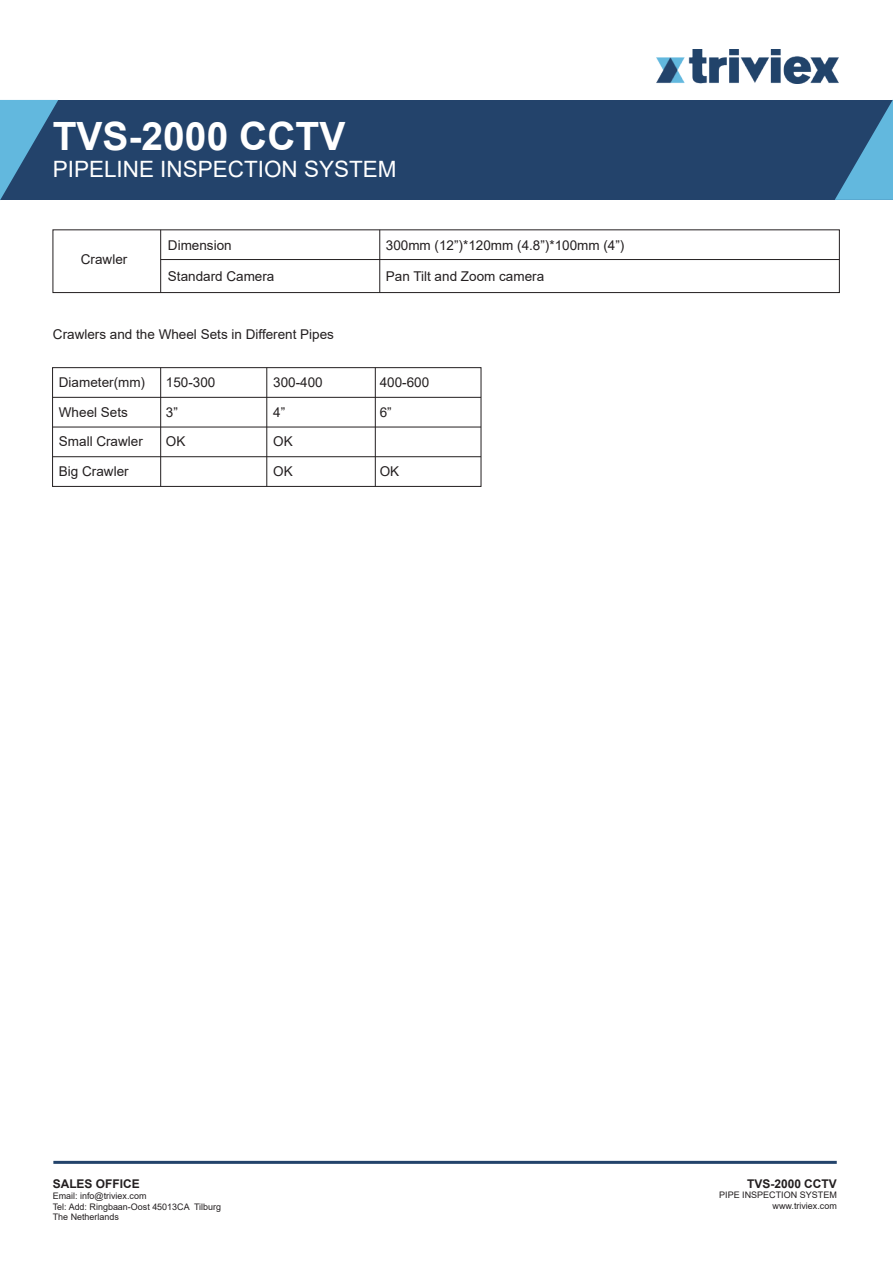
<style>
.page{position:relative;width:893px;height:1263px;background:#fff}
.page>*{position:absolute;margin:0;border:0;box-sizing:border-box;transform-origin:0 0}
.t1{font:700 39px "Arial";color:#fff}
.t2{font:22.5px "Arial";color:#fff}
.t3{font:13.5px/29.7px "Arial";color:#231f20}
.t4{font:700 12px "Arial";color:#231f20}
.t5{font:9px/10.8px "Arial";color:#231f20}
</style>
<div class="page">
<img style="left:657px;top:50px;width:182px;height:33px">
<div style="left:0;top:100px;width:893px;height:100px;background:#23436b"></div>
<svg style="left:835px;top:99px;width:58px;height:101px"></svg>
<svg style="left:0;top:100px;width:58px;height:100px"></svg>
<hr style="left:53px;top:1161px;width:784px;height:3px;background:#23436b">
<div style="left:53px;top:229px;width:787px;height:64px;border:1px solid #231f20"></div>
<hr style="left:160px;top:230px;width:1px;height:63px;background:#231f20">
<hr style="left:379px;top:230px;width:1px;height:63px;background:#231f20">
<hr style="left:161px;top:259px;width:678px;height:1px;background:#231f20">
<div style="left:52px;top:367px;width:429px;height:120px;border:1px solid #231f20"></div>
<hr style="left:53px;top:397px;width:428px;height:1px;background:#231f20">
<hr style="left:53px;top:427px;width:428px;height:1px;background:#231f20">
<hr style="left:53px;top:456px;width:428px;height:1px;background:#231f20">
<hr style="left:160px;top:368px;width:1px;height:118px;background:#231f20">
<hr style="left:266px;top:368px;width:1px;height:118px;background:#231f20">
<hr style="left:375px;top:368px;width:1px;height:118px;background:#231f20">
<h1 class="t1" style="left:53px;top:109px;width:294px">TVS-2000 CCTV</h1>
<h2 class="t2" style="left:53px;top:153px;width:345px">PIPELINE INSPECTION SYSTEM</h2>
<p class="t3" style="left:81px;top:244px;width:48px">Crawler</p>
<p class="t3" style="left:168px;top:230px;width:65px">Dimension</p>
<p class="t3" style="left:168px;top:261px;width:108px">Standard Camera</p>
<p class="t3" style="left:386px;top:230px;width:240px">300mm (12”)*120mm (4.8”)*100mm (4”)</p>
<p class="t3" style="left:386px;top:262px;width:160px">Pan Tilt and Zoom camera</p>
<p class="t3" style="left:53px;top:320px;width:283px">Crawlers and the Wheel Sets in Different Pipes</p>
<p class="t3" style="left:59px;top:367px;width:88px">Diameter(mm)<br>Wheel Sets<br>Small Crawler<br>Big Crawler</p>
<p class="t3" style="left:166px;top:367px;width:51px">150-300<br>3”</p>
<p class="t3" style="left:273px;top:367px;width:51px">300-400</p>
<p class="t3" style="left:380px;top:367px;width:51px">400-600</p>
<p class="t3" style="left:273px;top:397px;width:14px">4”</p>
<p class="t3" style="left:380px;top:397px;width:14px">6”</p>
<p class="t3" style="left:166px;top:427px;width:21px">OK</p>
<p class="t3" style="left:273px;top:427px;width:21px">OK<br>OK</p>
<p class="t3" style="left:380px;top:456px;width:21px">OK</p>
<p class="t4" style="left:53px;top:1175px;width:88px">SALES OFFICE</p>
<p class="t5" style="left:53px;top:1190px;width:170px">Email: info@triviex.com<br>Tel: Add: Ringbaan-Oost 45013CA Tilburg<br>The Netherlands</p>
<p class="t4" style="left:747px;top:1175px;width:91px">TVS-2000 CCTV</p>
<p class="t5" style="left:719px;top:1190px;width:119px;text-align:right">PIPE INSPECTION SYSTEM www.triviex.com</p>
</div>
